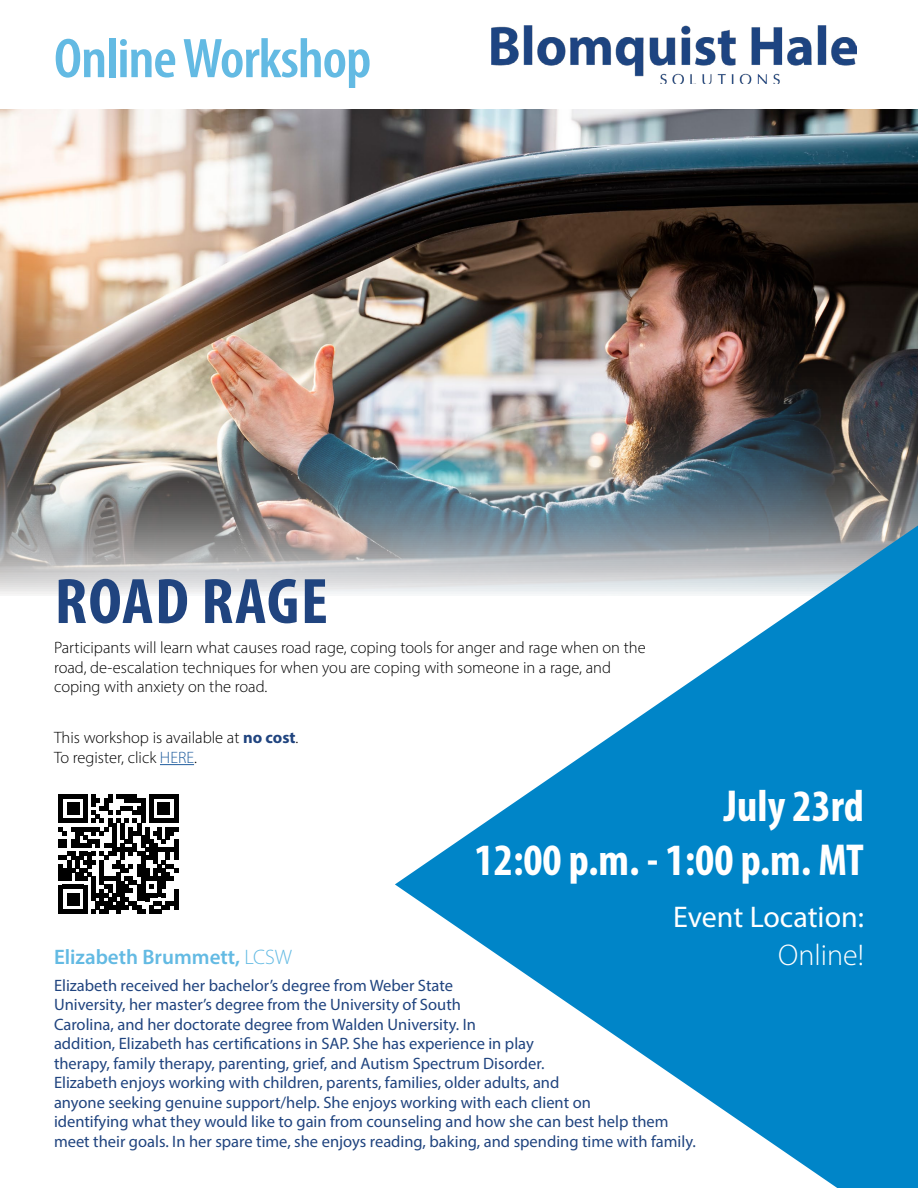
<style>
.page{position:relative;width:918px;height:1188px;background:#fff}
.page>*{position:absolute;margin:0;border:0;box-sizing:border-box;transform-origin:0 0}
.t1{font:700 condensed 64.8px "Myriad Pro";letter-spacing:.02em;color:#20447f;scale:1.06 1}
.t2{font:600 condensed 56.4px "Myriad Pro";letter-spacing:-.02em;color:#63bae3;scale:1.06 1}
.t3{font:700 condensed 45px/54px "Myriad Pro";color:#fff;text-align:right}
.t4{font:30px "Myriad Pro";color:#fff}
.t5{font:300 30px "Myriad Pro";color:#fff}
.t6{font:600 21px "Myriad Pro";color:#63bae3}
.t7{font:16.5px/19.5px "Myriad Pro";color:#20447f}
.t8{font:300 16.5px/19.5px "Myriad Pro";color:#000}
.s1{font-weight:700;color:#20447f}
.s2{color:#215e9e}
.s3{font-weight:300}
</style>
<div class="page">
<svg style="left:59px;top:794px;width:119px;height:120px"></svg>
<hr style="left:174px;top:889px;width:4px;height:20px;background:#000">
<img style="left:0;top:110px;width:918px;height:484px">
<hr style="left:160px;top:764px;width:34px;height:1px;background:#215e9e">
<img style="left:491px;top:26px;width:366px;height:58px">
<svg style="left:395px;top:525px;width:523px;height:663px;fill:#0085c8"></svg>
<h2 class="t2" style="left:54px;top:24px;width:301px">Online Workshop</h2>
<h1 class="t1" style="left:55px;top:561px;width:259px">ROAD RAGE</h1>
<p class="t8" style="left:54px;top:638px;width:593px">Participants will learn what causes road rage, coping tools for anger and rage when on the road, de-escalation techniques for when you are coping with someone in a rage, and coping with anxiety on the road.</p>
<p class="t8" style="left:54px;top:728px;width:246px">This workshop is available at <span class="s1">no cost</span>.<br>To register, click <span class="s2">HERE</span>.</p>
<h3 class="t3" style="left:475px;top:778px;width:391px">July 23rd<br>12:00 p.m. - 1:00 p.m. MT</h3>
<h3 class="t4" style="left:673px;top:899px;width:192px">Event Location:</h3>
<h3 class="t5" style="left:778px;top:937px;width:87px">Online!</h3>
<p class="t6" style="left:54px;top:943px;width:239px">Elizabeth Brummett, <span class="s3">LCSW</span></p>
<p class="t7" style="left:54px;top:975px;width:643px">Elizabeth received her bachelor’s degree from Weber State<br>University, her master’s degree from the University of South<br>Carolina, and her doctorate degree from Walden University. In<br>addition, Elizabeth has certifications in SAP. She has experience in play<br>therapy, family therapy, parenting, grief, and Autism Spectrum Disorder.<br>Elizabeth enjoys working with children, parents, families, older adults, and<br>anyone seeking genuine support/help. She enjoys working with each client on<br>identifying what they would like to gain from counseling and how she can best help them meet their goals. In her spare time, she enjoys reading, baking, and spending time with family.</p>
</div>
